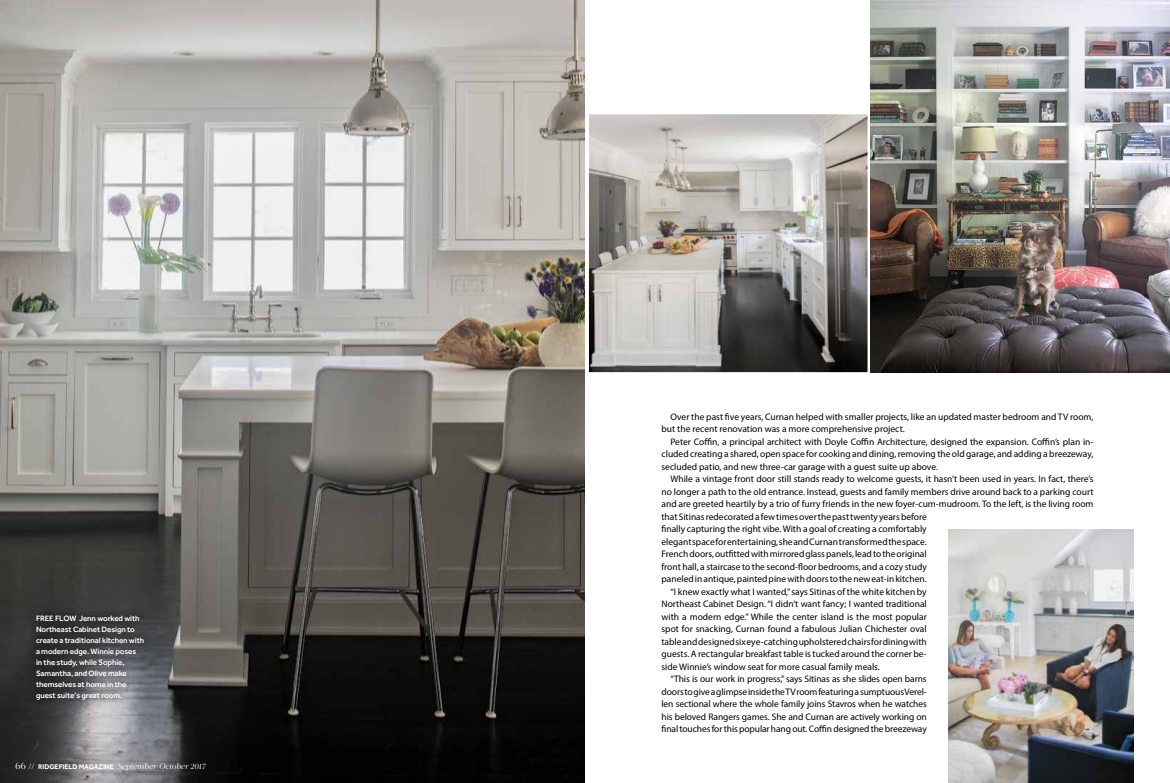
<style>
.page{position:relative;width:1170px;height:783px;background:#fff}
.page>*{position:absolute;margin:0;border:0;box-sizing:border-box;transform-origin:0 0}
.t1{font:9.5px/12.5px "Myriad Pro";color:#000}
.t2{font:500 8px/11px "Effra";letter-spacing:-.01em;color:#fff}
.t3{font:italic 8px "Acta Display";letter-spacing:-.015em;color:#fff}
.s1{font-style:normal;font-size:10px}
.s2{font-family:"Effra";font-weight:300;font-style:normal}
.s3{font-family:"Effra";font-weight:700;font-style:normal;font-size:7px}
</style>
<div class="page">
<img style="left:0;top:0;width:585px;height:783px">
<img style="left:871px;top:0;width:299px;height:372px">
<img style="left:948px;top:530px;width:186px;height:253px">
<img style="left:589px;top:114px;width:279px;height:258px">
<div style="left:27px;top:606px;width:126px;height:103px;background:#000;opacity:.43"></div>
<p class="t2" style="left:36px;top:613px;width:110px">FREE FLOW Jenn worked with<br>Northeast Cabinet Design to create a traditional kitchen with a modern edge. Winnie poses in the study, while Sophie,<br>Samantha, and Olive make themselves at home in the guest suite’s great room.</p>
<p class="t3" style="left:15px;top:762px;width:192px"><span class="s1">66</span> <span class="s2">//</span> <span class="s3">RIDGEFIELD MAGAZINE</span> September/October 2017</p>
<p class="t1" style="left:662px;top:410px;width:433px;text-indent:9px">Over the past five years, Curnan helped with smaller projects, like an updated master bedroom and TV room, but the recent renovation was a more comprehensive project.</p>
<p class="t1" style="left:662px;top:435px;width:434px;text-align:justify;text-indent:9px">Peter Coffin, a principal architect with Doyle Coffin Architecture, designed the expansion. Coffin’s plan in&shy;cluded creating a shared, open space for cooking and dining, removing the old garage, and adding a breezeway, secluded patio, and new three-car garage with a guest suite up above.</p>
<p class="t1" style="left:670px;top:473px;width:425px">While a vintage front door still stands ready to welcome guests, it hasn’t been used in years. In fact, there’s</p>
<p class="t1" style="left:662px;top:485px;width:434px">no longer a path to the old entrance. Instead, guests and family members drive around back to a parking court</p>
<p class="t1" style="left:662px;top:498px;width:434px">and are greeted heartily by a trio of furry friends in the new foyer-cum-mudroom. To the left, is the living room</p>
<p class="t1" style="left:662px;top:510px;width:267px">that Sitinas redecorated a few times over the past twenty years before</p>
<p class="t1" style="left:662px;top:523px;width:267px">finally capturing the right vibe. With a goal of creating a comfortably</p>
<p class="t1" style="left:662px;top:535px;width:267px">elegant space for entertaining, she and Curnan transformed the space.</p>
<p class="t1" style="left:662px;top:548px;width:267px">French doors, outfitted with mirrored glass panels, lead to the original</p>
<p class="t1" style="left:662px;top:560px;width:267px">front hall, a staircase to the second-floor bedrooms, and a cozy study</p>
<p class="t1" style="left:662px;top:573px;width:267px">paneled in antique, painted pine with doors to the new eat-in kitchen.</p>
<p class="t1" style="left:670px;top:585px;width:258px">“I knew exactly what I wanted,” says Sitinas of the white kitchen by</p>
<p class="t1" style="left:662px;top:598px;width:267px">Northeast Cabinet Design. “I didn’t want fancy; I wanted traditional</p>
<p class="t1" style="left:662px;top:610px;width:267px">with a modern edge.” While the center island is the most popular</p>
<p class="t1" style="left:662px;top:623px;width:267px">spot for snacking, Curnan found a fabulous Julian Chichester oval</p>
<p class="t1" style="left:662px;top:635px;width:267px">table and designed six eye-catching upholstered chairs for dining with</p>
<p class="t1" style="left:662px;top:648px;width:267px">guests. A rectangular breakfast table is tucked around the corner be-</p>
<p class="t1" style="left:662px;top:660px;width:220px">side Winnie’s window seat for more casual family meals.</p>
<p class="t1" style="left:670px;top:673px;width:258px">“This is our work in progress,” says Sitinas as she slides open barns</p>
<p class="t1" style="left:662px;top:685px;width:267px">doors to give a glimpse inside the TV room featuring a sumptuous Verel-</p>
<p class="t1" style="left:662px;top:698px;width:267px">len sectional where the whole family joins Stavros when he watches</p>
<p class="t1" style="left:662px;top:710px;width:267px">his beloved Rangers games. She and Curnan are actively working on</p>
<p class="t1" style="left:662px;top:723px;width:267px">final touches for this popular hang out. Coffin designed the breezeway</p>
</div>
